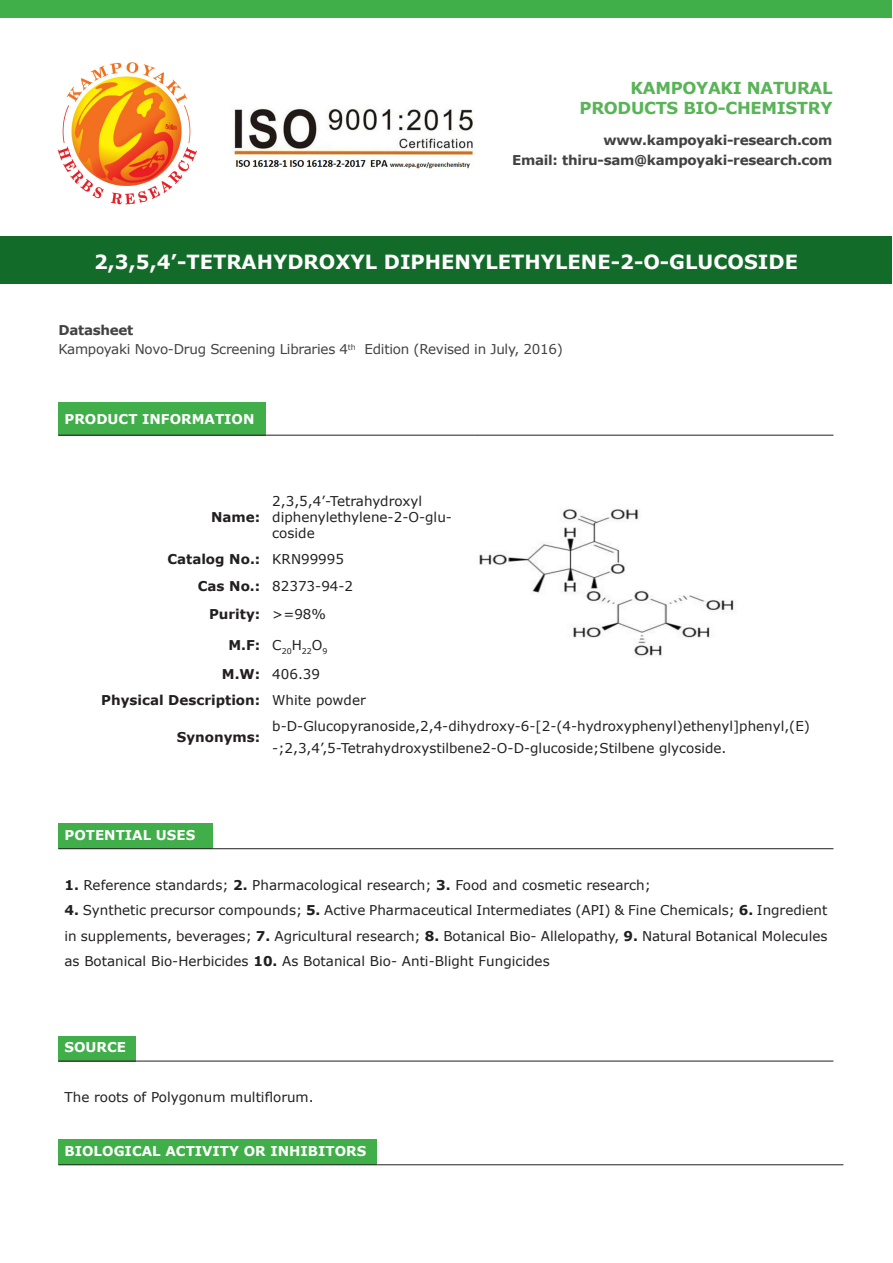
<style>
.page{position:relative;width:893px;height:1263px;background:#fff}
.page>*{position:absolute;margin:0;border:0;box-sizing:border-box;transform-origin:0 0}
.t1{font:700 19.5px "Verdana";color:#fff}
.t2{font:700 16.5px "Verdana";letter-spacing:-.02em;color:#59b457}
.t3{font:13.5px/16.2px "Verdana";color:#231f20}
.t4{font:700 13.5px "Verdana";letter-spacing:-.02em;color:#414243}
.t5{font:700 13.5px "Verdana";color:#fff}
.t6{font:700 13.5px "Verdana";color:#231f20}
.t7{font:13.5px "Verdana";letter-spacing:-.02em;color:#414243}
.t8{font:7.8px "Verdana";color:#231f20}
.s1{font-weight:700}
</style>
<div class="page">
<img style="left:232px;top:108px;width:243px;height:61px">
<img style="left:57px;top:62px;width:140px;height:143px">
<div style="left:0;top:0;width:892px;height:17px;background:#40ae49"></div>
<div style="left:0;top:236px;width:891px;height:47px;background:#136b29"></div>
<div style="left:58px;top:402px;width:208px;height:33px;background:#40ae49"></div>
<hr style="left:58px;top:435px;width:208px;height:1px;background:#231f20">
<hr style="left:266px;top:435px;width:209px;height:1px;background:#231f20">
<hr style="left:475px;top:435px;width:358px;height:1px;background:#231f20">
<img style="left:479px;top:509px;width:255px;height:148px">
<div style="left:58px;top:824px;width:155px;height:25px;background:#40ae49"></div>
<hr style="left:58px;top:848px;width:155px;height:1px;background:#231f20">
<hr style="left:213px;top:848px;width:620px;height:1px;background:#231f20">
<div style="left:58px;top:1036px;width:78px;height:25px;background:#40ae49"></div>
<hr style="left:58px;top:1061px;width:78px;height:1px;background:#231f20">
<hr style="left:136px;top:1061px;width:697px;height:1px;background:#231f20">
<div style="left:58px;top:1140px;width:319px;height:25px;background:#40ae49"></div>
<hr style="left:58px;top:1164px;width:319px;height:1px;background:#231f20">
<hr style="left:377px;top:1164px;width:466px;height:1px;background:#231f20">
<p class="t2" style="left:631px;top:78px;width:203px">KAMPOYAKI NATURAL</p>
<p class="t2" style="left:580px;top:97px;width:254px">PRODUCTS BIO-CHEMISTRY</p>
<p class="t4" style="left:603px;top:132px;width:231px">www.kampoyaki-research.com</p>
<p class="t4" style="left:512px;top:151px;width:322px">Email: thiru-sam@kampoyaki-research.com</p>
<p class="t1" style="left:94px;top:249px;width:706px">2,3,5,4’-TETRAHYDROXYL DIPHENYLETHYLENE-2-O-GLUCOSIDE</p>
<p class="t4" style="left:58px;top:321px;width:76px">Datasheet</p>
<p class="t7" style="left:58px;top:341px;width:506px">Kampoyaki Novo-Drug Screening Libraries 4<sup>th</sup> Edition (Revised in July, 2016)</p>
<p class="t5" style="left:64px;top:410px;width:192px">PRODUCT INFORMATION</p>
<p class="t6" style="left:211px;top:509px;width:51px">Name:</p>
<p class="t3" style="left:272px;top:493px;width:181px">2,3,5,4’-Tetrahydroxyl diphenylethylene-2-O-glu&shy;coside</p>
<p class="t6" style="left:167px;top:550px;width:94px">Catalog No.:</p>
<p class="t3" style="left:272px;top:551px;width:73px">KRN99995</p>
<p class="t6" style="left:198px;top:578px;width:64px">Cas No.:</p>
<p class="t3" style="left:272px;top:578px;width:82px">82373-94-2</p>
<p class="t6" style="left:209px;top:605px;width:53px">Purity:</p>
<p class="t3" style="left:272px;top:606px;width:55px">&gt;=98%</p>
<p class="t6" style="left:228px;top:636px;width:33px">M.F:</p>
<p class="t8" style="left:272px;top:646px;width:57px"><sup>C</sup>20<sup>H</sup>22<sup>O</sup>9</p>
<p class="t6" style="left:222px;top:665px;width:40px">M.W:</p>
<p class="t3" style="left:272px;top:666px;width:49px">406.39</p>
<p class="t6" style="left:101px;top:692px;width:161px">Physical Description:</p>
<p class="t3" style="left:272px;top:693px;width:95px">White powder</p>
<p class="t6" style="left:177px;top:728px;width:85px">Synonyms:</p>
<p class="t3" style="left:272px;top:715px;width:539px;line-height:22.2px">b-D-Glucopyranoside,2,4-dihydroxy-6-[2-(4-hydroxyphenyl)ethenyl]phenyl,(E) -;2,3,4’,5-Tetrahydroxystilbene2-O-D-glucoside;Stilbene glycoside.</p>
<p class="t5" style="left:64px;top:826px;width:132px">POTENTIAL USES</p>
<p class="t3" style="left:64px;top:877px;width:588px"><span class="s1">1.</span> Reference standards; <span class="s1">2.</span> Pharmacological research; <span class="s1">3.</span> Food and cosmetic research;</p>
<p class="t3" style="left:64px;top:898px;width:764px;line-height:25.2px;text-align:justify"><span class="s1">4.</span> Synthetic precursor compounds; <span class="s1">5.</span> Active Pharmaceutical Intermediates (API) &amp; Fine Chemicals; <span class="s1">6.</span> Ingredient in supplements, beverages; <span class="s1">7.</span> Agricultural research; <span class="s1">8.</span> Botanical Bio- Allelopathy, <span class="s1">9.</span> Natural Botanical Molecules as Botanical Bio-Herbicides <span class="s1">10.</span> As Botanical Bio- Anti-Blight Fungicides</p>
<p class="t5" style="left:64px;top:1038px;width:63px">SOURCE</p>
<p class="t3" style="left:64px;top:1090px;width:251px">The roots of Polygonum multiflorum.</p>
<p class="t5" style="left:64px;top:1142px;width:303px">BIOLOGICAL ACTIVITY OR INHIBITORS</p>
</div>
